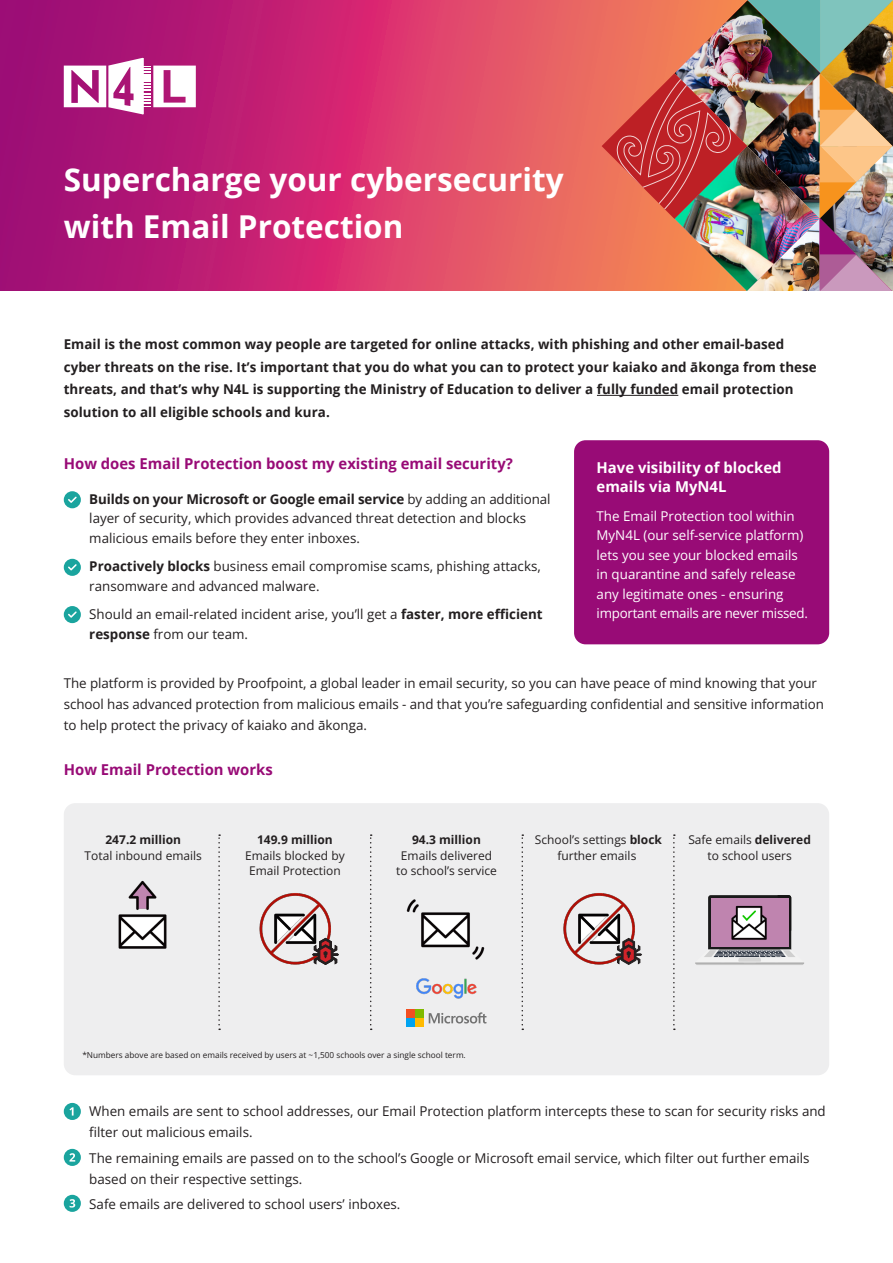
<style>
.page{position:relative;width:893px;height:1263px;background:#fff}
.page>*{position:absolute;margin:0;border:0;box-sizing:border-box;transform-origin:0 0}
.t1{font:700 31.5px/46.5px "Open Sans";color:#fff}
.t2{font:700 15px "Open Sans";color:#980b76}
.t3{font:700 15px/19.5px "Open Sans";color:#fff}
.t4{font:13.5px/19.5px "Open Sans";color:#231f20}
.t5{font:700 13.5px/22.5px "Open Sans";letter-spacing:.005em;color:#231f20}
.t6{font:13.5px/19.5px "Open Sans";color:#fff}
.Body_Copy_Bold{font:12px/15.5px "Open Sans";color:#231f20;text-align:center}
.Body_Copy_Bold-2{font:8.25px "Open Sans";color:#231f20}
.s1{font-weight:700}
</style>
<div class="page">
<div style="left:64px;top:803px;width:765px;height:272px;background:#eeeeef;border-radius:12px"></div>
<img style="left:563px;top:893px;width:72px;height:72px">
<svg style="left:429px;top:1012px;width:57px;height:11px"></svg>
<div style="left:406px;top:1010px;width:9px;height:8px;background:#f24f21"></div>
<div style="left:415px;top:1010px;width:9px;height:8px;background:#80ba00"></div>
<div style="left:406px;top:1019px;width:9px;height:8px;background:#00a3f0"></div>
<div style="left:415px;top:1019px;width:9px;height:8px;background:#ffba00"></div>
<img style="left:417px;top:979px;width:59px;height:20px">
<img style="left:406px;top:899px;width:79px;height:61px">
<svg style="left:695px;top:895px;width:109px;height:70px"></svg>
<svg style="left:673px;top:834px;width:2px;height:196px"></svg>
<svg style="left:521px;top:834px;width:2px;height:196px"></svg>
<svg style="left:370px;top:834px;width:2px;height:196px"></svg>
<svg style="left:218px;top:834px;width:2px;height:196px"></svg>
<img style="left:259px;top:893px;width:72px;height:72px">
<svg style="left:312px;top:938px;width:27px;height:27px"></svg>
<svg style="left:615px;top:938px;width:27px;height:27px"></svg>
<img style="left:118px;top:880px;width:49px;height:69px">
<svg style="left:0;top:0;width:602px;height:291px;background:#ca326e"></svg>
<svg style="left:64px;top:58px;width:132px;height:56px"></svg>
<hr style="left:597px;top:395px;width:81px;height:1px;background:#231f20">
<img style="left:602px;top:0;width:291px;height:291px">
<div style="left:64px;top:1195px;width:17px;height:17px;background:#1aa49e;border-radius:50%"></div>
<svg style="left:70px;top:1199px;width:5px;height:8px"></svg>
<div style="left:64px;top:1103px;width:17px;height:17px;background:#1aa49e;border-radius:50%"></div>
<svg style="left:69px;top:1107px;width:5px;height:8px"></svg>
<div style="left:64px;top:1149px;width:17px;height:17px;background:#1aa49e;border-radius:50%"></div>
<svg style="left:69px;top:1153px;width:6px;height:8px"></svg>
<div style="left:64px;top:491px;width:17px;height:17px;background:#1aa49e;border-radius:50%"></div>
<svg style="left:68px;top:497px;width:9px;height:6px"></svg>
<div style="left:64px;top:559px;width:17px;height:17px;background:#1aa49e;border-radius:50%"></div>
<svg style="left:68px;top:564px;width:9px;height:6px"></svg>
<div style="left:64px;top:606px;width:17px;height:17px;background:#1aa49e;border-radius:50%"></div>
<svg style="left:68px;top:611px;width:9px;height:7px"></svg>
<div style="left:574px;top:440px;width:255px;height:204px;background:#980b76;border-radius:12px"></div>
<p class="t1" style="left:64px;top:156px;width:501px">Supercharge your cybersecurity with Email Protection</p>
<p class="t5" style="left:64px;top:333px;width:754px">Email is the most common way people are targeted for online attacks, with phishing and other email-based cyber threats on the rise. It’s important that you do what you can to protect your kaiako and ākonga from these threats, and that’s why N4L is supporting the Ministry of Education to deliver a fully funded email protection solution to all eligible schools and kura.</p>
<p class="t2" style="left:64px;top:453px;width:451px">How does Email Protection boost my existing email security?</p>
<p class="t4" style="left:89px;top:489px;width:463px;text-indent:-26px">• <span class="s1">Builds on your Microsoft or Google email service</span> by adding an additional layer of security, which provides advanced threat detection and blocks malicious emails before they enter inboxes.</p>
<p class="t4" style="left:89px;top:556px;width:453px;text-indent:-26px">• <span class="s1">Proactively blocks</span> business email compromise scams, phishing attacks, ransomware and advanced malware.</p>
<p class="t4" style="left:89px;top:604px;width:455px;text-indent:-26px">• Should an email-related incident arise, you’ll get a <span class="s1">faster, more efficient response</span> from our team.</p>
<p class="t4" style="left:64px;top:673px;width:762px;line-height:21px">The platform is provided by Proofpoint, a global leader in email security, so you can have peace of mind knowing that your school has advanced protection from malicious emails - and that you’re safeguarding confidential and sensitive information to help protect the privacy of kaiako and ākonga.</p>
<p class="t2" style="left:64px;top:759px;width:211px">How Email Protection works</p>
<p class="t3" style="left:597px;top:457px;width:186px">Have visibility of blocked emails via MyN4L</p>
<p class="t6" style="left:597px;top:506px;width:213px">The Email Protection tool within MyN4L (our self-service platform) lets you see your blocked emails in quarantine and safely release any legitimate ones - ensuring important emails are never missed.</p>
<p class="Body_Copy_Bold" style="left:245px;top:832px;width:101px"><span class="s1">149.9 million<br></span>Emails blocked by<br>Email Protection</p>
<p class="Body_Copy_Bold" style="left:535px;top:832px;width:129px">School’s settings <span class="s1">block </span>further emails</p>
<p class="Body_Copy_Bold" style="left:688px;top:832px;width:124px">Safe emails <span class="s1">delivered </span>to school users</p>
<p class="Body_Copy_Bold" style="left:85px;top:832px;width:119px"><span class="s1">247.2 million<br></span>Total inbound emails</p>
<p class="Body_Copy_Bold" style="left:396px;top:832px;width:102px"><span class="s1">94.3 million<br></span>Emails delivered to school’s service</p>
<p class="Body_Copy_Bold-2" style="left:82px;top:1049px;width:385px">*Numbers above are based on emails received by users at ~1,500 schools over a single school term.</p>
<p class="t4" style="left:89px;top:1100px;width:738px;line-height:21px">When emails are sent to school addresses, our Email Protection platform intercepts these to scan for security risks and filter out malicious emails.</p>
<p class="t4" style="left:89px;top:1147px;width:722px;line-height:21px">The remaining emails are passed on to the school’s Google or Microsoft email service, which filter out further emails based on their respective settings.</p>
<p class="t4" style="left:89px;top:1194px;width:313px">Safe emails are delivered to school users’ inboxes.</p>
</div>
